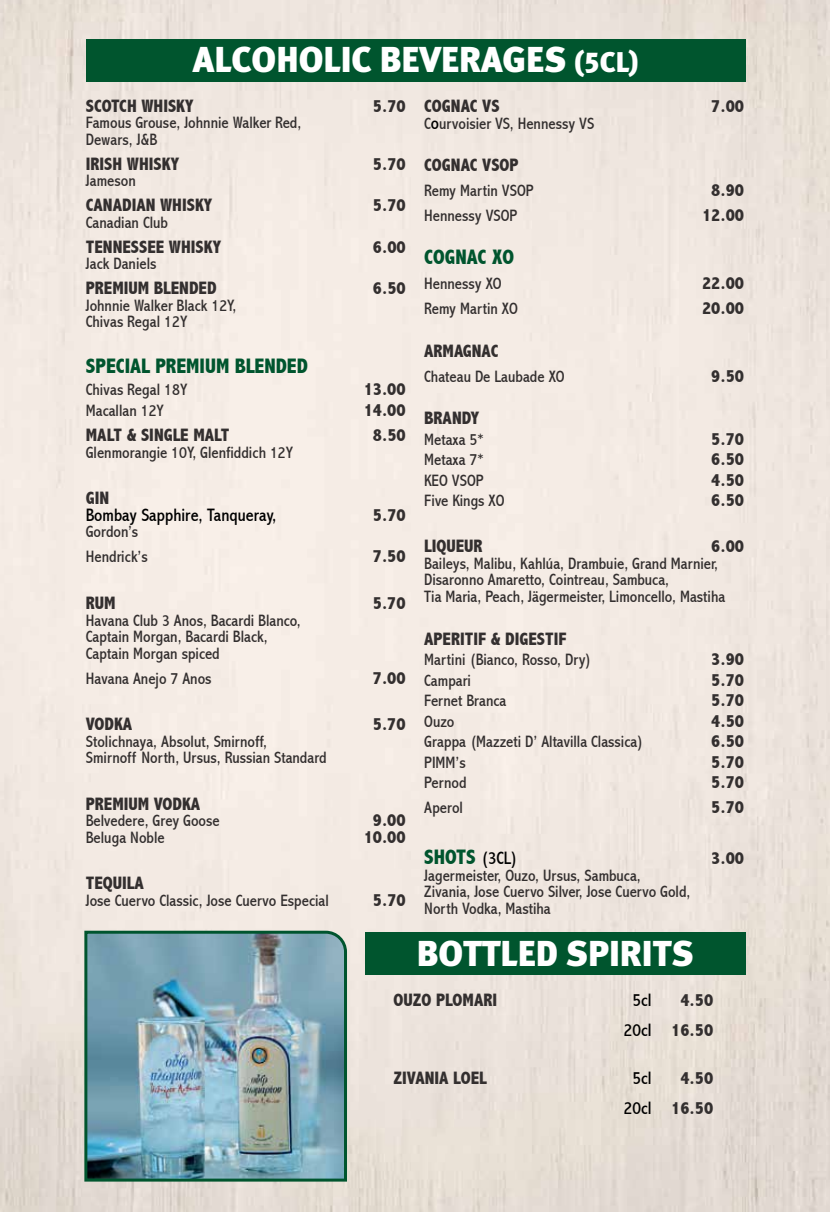
<style>
.page{position:relative;width:830px;height:1212px;background:#fff}
.page>*{position:absolute;margin:0;border:0;box-sizing:border-box;transform-origin:0 0}
.t1{font:36px "Meta Black Cyr LF";color:#fff}
.t2{font:800 condensed 21px "Abadi";color:#00552e}
.t3{font:800 condensed 18px/30.2px "Abadi";color:#332f2f;text-align:right}
.t4{font:condensed 18px "Abadi";color:#000}
.t5{font:condensed 16.5px/16.5px "Abadi";color:#332f2f}
.s1{font-size:28.5px}
.s2{font-size:18px;color:#000}
.s3{font-weight:400;font-size:18px;color:#000}
.s4{font-weight:400;color:#000}
</style>
<div class="page">
<img style="left:0;top:0;width:829px;height:1212px">
<div style="left:86px;top:39px;width:659px;height:43px;background:#00552e"></div>
<div style="left:364px;top:932px;width:381px;height:43px;background:#00552e"></div>
<img style="left:83px;top:929px;width:265px;height:254px">
<h1 class="t1" style="left:193px;top:39px;width:447px">ALCOHOLIC BEVERAGES <span class="s1">(5CL)</span></h1>
<p class="t3" style="left:86px;top:90px;width:109px">SCOTCH WHISKY</p>
<p class="t3" style="left:372px;top:90px;width:34px">5.70</p>
<p class="t5" style="left:86px;top:115px;width:217px">Famous Grouse, Johnnie Walker Red,<br>Dewars, J&amp;B</p>
<p class="t3" style="left:86px;top:148px;width:95px">IRISH WHISKY</p>
<p class="t3" style="left:372px;top:148px;width:34px">5.70</p>
<p class="t5" style="left:86px;top:173px;width:51px">Jameson</p>
<p class="t3" style="left:86px;top:190px;width:128px">CANADIAN WHISKY</p>
<p class="t3" style="left:372px;top:190px;width:34px">5.70</p>
<p class="t5" style="left:86px;top:214px;width:84px">Canadian Club</p>
<p class="t3" style="left:86px;top:231px;width:137px">TENNESSEE WHISKY</p>
<p class="t3" style="left:372px;top:231px;width:34px">6.00</p>
<p class="t5" style="left:86px;top:256px;width:72px">Jack Daniels</p>
<p class="t3" style="left:86px;top:273px;width:132px">PREMIUM BLENDED</p>
<p class="t3" style="left:372px;top:273px;width:34px">6.50</p>
<p class="t5" style="left:86px;top:297px;width:152px">Johnnie Walker Black 12Y,<br>Chivas Regal 12Y</p>
<p class="t2" style="left:86px;top:354px;width:223px">SPECIAL PREMIUM BLENDED</p>
<p class="t5" style="left:86px;top:381px;width:103px">Chivas Regal 18Y</p>
<p class="t3" style="left:363px;top:374px;width:43px">13.00</p>
<p class="t5" style="left:86px;top:403px;width:80px">Macallan 12Y</p>
<p class="t3" style="left:363px;top:395px;width:43px">14.00</p>
<p class="t3" style="left:86px;top:420px;width:145px">MALT &amp; SINGLE MALT</p>
<p class="t3" style="left:373px;top:420px;width:34px">8.50</p>
<p class="t5" style="left:86px;top:444px;width:209px">Glenmorangie 10Y, Glenfiddich 12Y</p>
<p class="t3" style="left:86px;top:483px;width:25px">GIN</p>
<p class="t4" style="left:86px;top:504px;width:192px">Bombay Sapphire, Tanqueray,</p>
<p class="t3" style="left:372px;top:500px;width:34px">5.70</p>
<p class="t5" style="left:86px;top:520px;width:63px;line-height:25px">Gordon’s<br>Hendrick’s</p>
<p class="t3" style="left:372px;top:541px;width:34px">7.50</p>
<p class="t3" style="left:86px;top:588px;width:31px">RUM</p>
<p class="t3" style="left:372px;top:588px;width:34px">5.70</p>
<p class="t5" style="left:86px;top:612px;width:216px">Havana Club 3 Anos, Bacardi Blanco,<br>Captain Morgan, Bacardi Black,<br>Captain Morgan spiced</p>
<p class="t5" style="left:86px;top:670px;width:127px">Havana Anejo 7 Anos</p>
<p class="t3" style="left:372px;top:662px;width:34px">7.00</p>
<p class="t3" style="left:86px;top:709px;width:48px">VODKA</p>
<p class="t3" style="left:372px;top:709px;width:34px">5.70</p>
<p class="t5" style="left:86px;top:733px;width:242px">Stolichnaya, Absolut, Smirnoff,<br>Smirnoff North, Ursus, Russian Standard</p>
<p class="t3" style="left:86px;top:789px;width:116px">PREMIUM VODKA</p>
<p class="t5" style="left:86px;top:813px;width:135px">Belvedere, Grey Goose</p>
<p class="t3" style="left:372px;top:805px;width:34px">9.00</p>
<p class="t5" style="left:86px;top:829px;width:80px">Beluga Noble</p>
<p class="t3" style="left:363px;top:822px;width:43px">10.00</p>
<p class="t3" style="left:86px;top:868px;width:59px">TEQUILA</p>
<p class="t5" style="left:86px;top:892px;width:244px">Jose Cuervo Classic, Jose Cuervo Especial</p>
<p class="t3" style="left:372px;top:885px;width:34px">5.70</p>
<p class="t3" style="left:424px;top:91px;width:77px">COGNAC VS</p>
<p class="t3" style="left:711px;top:91px;width:34px">7.00</p>
<p class="t5" style="left:424px;top:115px;width:171px">C<span class="s2">o</span>urvoisier VS, Hennessy VS</p>
<p class="t3" style="left:424px;top:150px;width:96px">COGNAC VSOP</p>
<p class="t5" style="left:424px;top:183px;width:111px">Remy Martin VSOP</p>
<p class="t3" style="left:711px;top:175px;width:34px">8.90</p>
<p class="t5" style="left:424px;top:208px;width:95px">Hennessy VSOP</p>
<p class="t3" style="left:701px;top:200px;width:43px">12.00</p>
<p class="t2" style="left:424px;top:245px;width:91px">COGNAC XO</p>
<p class="t5" style="left:424px;top:276px;width:79px">Hennessy XO</p>
<p class="t3" style="left:701px;top:268px;width:43px">22.00</p>
<p class="t5" style="left:424px;top:301px;width:95px">Remy Martin XO</p>
<p class="t3" style="left:701px;top:293px;width:43px">20.00</p>
<p class="t3" style="left:424px;top:336px;width:76px">ARMAGNAC</p>
<p class="t5" style="left:424px;top:368px;width:142px">Chateau De Laubade XO</p>
<p class="t3" style="left:711px;top:361px;width:34px">9.50</p>
<p class="t3" style="left:424px;top:403px;width:57px">BRANDY</p>
<p class="t5" style="left:424px;top:431px;width:61px">Metaxa 5*</p>
<p class="t3" style="left:711px;top:424px;width:34px">5.70</p>
<p class="t5" style="left:424px;top:452px;width:61px">Metaxa 7*</p>
<p class="t3" style="left:711px;top:444px;width:34px">6.50</p>
<p class="t5" style="left:424px;top:472px;width:61px">KEO VSOP</p>
<p class="t3" style="left:711px;top:465px;width:34px">4.50</p>
<p class="t5" style="left:424px;top:493px;width:82px">Five Kings XO</p>
<p class="t3" style="left:711px;top:485px;width:34px">6.50</p>
<p class="t3" style="left:424px;top:531px;width:60px">LIQUEUR</p>
<p class="t3" style="left:711px;top:531px;width:34px">6.00</p>
<p class="t5" style="left:424px;top:555px;width:302px">Baileys, Malibu, Kahlúa, Drambuie, Grand Marnier,<br>Disaronno Amaretto, Cointreau, Sambuca,<br>Tia Maria, Peach, Jägermeister, Limoncello, Mastiha</p>
<p class="t3" style="left:424px;top:623px;width:144px">APERITIF &amp; DIGESTIF</p>
<p class="t5" style="left:424px;top:651px;width:169px">Martini (Bianco, Rosso, Dry)</p>
<p class="t3" style="left:711px;top:644px;width:34px">3.90</p>
<p class="t5" style="left:424px;top:672px;width:48px">Campari</p>
<p class="t3" style="left:711px;top:664px;width:34px">5.70</p>
<p class="t5" style="left:424px;top:692px;width:84px">Fernet Branca</p>
<p class="t3" style="left:711px;top:685px;width:34px">5.70</p>
<p class="t5" style="left:424px;top:713px;width:32px">Ouzo</p>
<p class="t3" style="left:711px;top:705px;width:34px">4.50</p>
<p class="t5" style="left:424px;top:733px;width:221px">Grappa (Mazzeti D’ Altavilla Classica)</p>
<p class="t3" style="left:711px;top:726px;width:34px">6.50</p>
<p class="t5" style="left:424px;top:754px;width:43px">PIMM’s</p>
<p class="t3" style="left:711px;top:746px;width:34px">5.70</p>
<p class="t5" style="left:424px;top:774px;width:44px">Pernod</p>
<p class="t3" style="left:711px;top:767px;width:34px">5.70</p>
<p class="t5" style="left:424px;top:799px;width:40px">Aperol</p>
<p class="t3" style="left:711px;top:792px;width:34px">5.70</p>
<p class="t2" style="left:424px;top:845px;width:95px">SHOTS <span class="s3">(3CL)</span></p>
<p class="t3" style="left:711px;top:843px;width:34px">3.00</p>
<p class="t5" style="left:424px;top:867px;width:268px">Jagermeister, Ouzo, Ursus, Sambuca,<br>Zivania, Jose Cuervo Silver, Jose Cuervo Gold,<br>North Vodka, Mastiha</p>
<h1 class="t1" style="left:416px;top:933px;width:278px">BOTTLED SPIRITS</h1>
<p class="t3" style="left:393px;top:985px;width:105px">OUZO PLOMARI</p>
<p class="t4" style="left:632px;top:990px;width:21px">5cl</p>
<p class="t3" style="left:623px;top:985px;width:91px">4.50<br><span class="s4">20cl</span> 16.50</p>
<p class="t3" style="left:393px;top:1063px;width:95px">ZIVANIA LOEL</p>
<p class="t4" style="left:632px;top:1068px;width:21px">5cl</p>
<p class="t3" style="left:623px;top:1063px;width:91px">4.50<br><span class="s4">20cl</span> 16.50</p>
</div>
